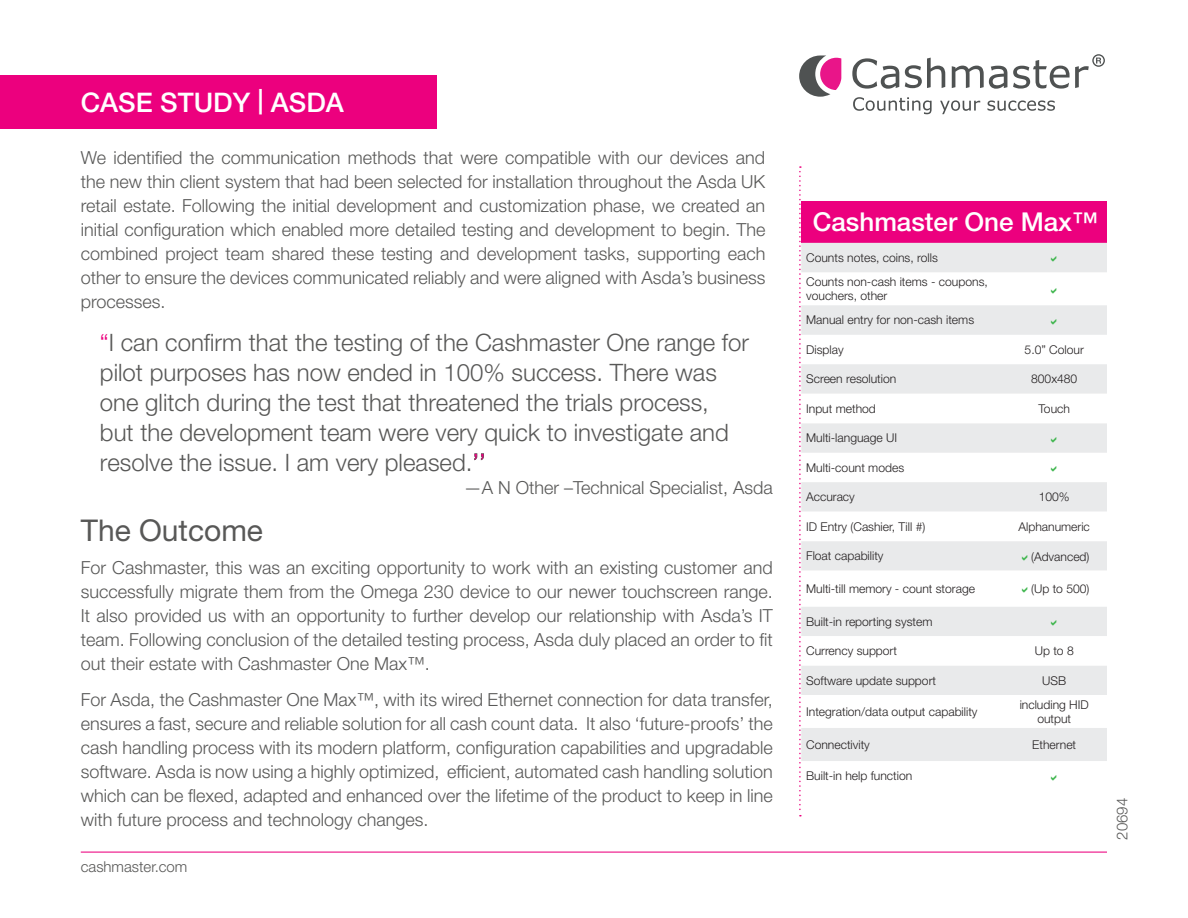
<style>
.page{position:relative;width:1188px;height:918px;background:#fff}
.page>*{position:absolute;margin:0;border:0;box-sizing:border-box;transform-origin:0 0}
.A_head{font:30px "Helvetica Neue LT Pro";color:#585857}
.A_head-2{font:500 27px "Helvetica Neue LT Pro";color:#fff}
.header_text{font:500 25.95px "Helvetica Neue LT Pro";color:#fff}
.A_head-3{font:300 24px/30px "Helvetica Neue LT Pro";color:#585857}
.body{font:300 18px/24px "Helvetica Neue LT Pro";color:#585857;text-align:justify}
.Attribution{font:300 18px "Helvetica Neue LT Pro";color:#585857}
.A_head-4{font:300 15px "Helvetica Neue LT Pro";color:#585857}
.t1{font:300 13.5px "Helvetica Neue LT Pro";color:#585857}
.cell_text{font:300 12.15px/14.5px "Helvetica Neue LT Pro";color:#231f20}
.s1{font-size:25.5px}
.s2{color:#ec007e}
</style>
<div class="page">
<svg style="left:799px;top:55px;width:42px;height:42px"></svg>
<svg style="left:853px;top:97px;width:202px;height:17px"></svg>
<svg style="left:852px;top:54px;width:253px;height:35px"></svg>
<hr style="left:81px;top:852px;width:1026px;height:1px;background:#ec007e">
<div style="left:0;top:75px;width:437px;height:54px;background:#ec007e"></div>
<svg style="left:799px;top:166px;width:308px;height:650px"></svg>
<p class="A_head-2" style="left:81px;top:86px;width:265px">CASE STUDY <span class="s1">|</span> ASDA</p>
<p class="body" style="left:81px;top:145px;width:686px">We identified the communication methods that were compatible with our devices and the new thin client system that had been selected for installation throughout the Asda UK retail estate. Following the initial development and customization phase, we created an initial configuration which enabled more detailed testing and development to begin. The combined project team shared these testing and development tasks, supporting each other to ensure the devices communicated reliably and were aligned with Asda’s business processes.</p>
<p class="A_head-3" style="left:100px;top:327px;width:651px"><span class="s2">“</span>I can confirm that the testing of the Cashmaster One range for pilot purposes has now ended in 100% success. There was one glitch during the test that threatened the trials process,<br>but the development team were very quick to investigate and resolve the issue. I am very pleased.’’</p>
<p class="Attribution" style="left:464px;top:476px;width:311px">—A N Other –Technical Specialist, Asda</p>
<p class="A_head" style="left:81px;top:512px;width:184px">The Outcome</p>
<p class="body" style="left:81px;top:555px;width:694px">For Cashmaster, this was an exciting opportunity to work with an existing customer and successfully migrate them from the Omega 230 device to our newer touchscreen range.<br>It also provided us with an opportunity to further develop our relationship with Asda’s IT team. Following conclusion of the detailed testing process, Asda duly placed an order to fit out their estate with Cashmaster One Max™.</p>
<p class="body" style="left:81px;top:687px;width:694px">For Asda, the Cashmaster One Max™, with its wired Ethernet connection for data transfer, ensures a fast, secure and reliable solution for all cash count data. It also ‘future-proofs’ the cash handling process with its modern platform, configuration capabilities and upgradable software. Asda is now using a highly optimized, efficient, automated cash handling solution which can be flexed, adapted and enhanced over the lifetime of the product to keep in line with future process and technology changes.</p>
<p class="A_head-4" style="left:81px;top:857px;width:108px">cashmaster.com</p>
<p class="t1" style="left:81px;top:860px;width:98px">cashmaster.com</p>
<p class="header_text" style="left:813px;top:206px;width:287px">Cashmaster One Max™</p>
<p class="cell_text" style="left:806px;top:250px;width:133px">Counts notes, coins, rolls</p>
<p class="cell_text" style="left:806px;top:274px;width:183px">Counts non-cash items - coupons, vouchers, other</p>
<p class="cell_text" style="left:806px;top:313px;width:170px">Manual entry for non-cash items</p>
<p class="cell_text" style="left:806px;top:342px;width:39px">Display</p>
<p class="cell_text" style="left:1025px;top:342px;width:61px">5.0” Colour</p>
<p class="cell_text" style="left:806px;top:371px;width:92px">Screen resolution</p>
<p class="cell_text" style="left:1031px;top:371px;width:48px">800x480</p>
<p class="cell_text" style="left:806px;top:401px;width:71px">Input method</p>
<p class="cell_text" style="left:1039px;top:401px;width:33px">Touch</p>
<p class="cell_text" style="left:806px;top:430px;width:93px">Multi-language UI</p>
<p class="cell_text" style="left:806px;top:460px;width:100px">Multi-count modes</p>
<p class="cell_text" style="left:806px;top:489px;width:50px">Accuracy</p>
<p class="cell_text" style="left:1039px;top:489px;width:32px">100%</p>
<p class="cell_text" style="left:806px;top:519px;width:121px">ID Entry (Cashier, Till #)</p>
<p class="cell_text" style="left:1019px;top:519px;width:73px">Alphanumeric</p>
<p class="cell_text" style="left:806px;top:548px;width:79px">Float capability</p>
<p class="cell_text" style="left:1031px;top:549px;width:60px">(Advanced)</p>
<p class="cell_text" style="left:806px;top:581px;width:170px">Multi-till memory - count storage</p>
<p class="cell_text" style="left:1031px;top:582px;width:60px">(Up to 500)</p>
<p class="cell_text" style="left:806px;top:614px;width:128px">Built-in reporting system</p>
<p class="cell_text" style="left:806px;top:643px;width:92px">Currency support</p>
<p class="cell_text" style="left:1035px;top:643px;width:41px">Up to 8</p>
<p class="cell_text" style="left:806px;top:673px;width:131px">Software update support</p>
<p class="cell_text" style="left:1042px;top:673px;width:26px">USB</p>
<p class="cell_text" style="left:806px;top:704px;width:173px">Integration/data output capability</p>
<p class="cell_text" style="left:1020px;top:697px;width:71px;text-align:center">including HID output</p>
<p class="cell_text" style="left:806px;top:737px;width:65px">Connectivity</p>
<p class="cell_text" style="left:1032px;top:737px;width:45px">Ethernet</p>
<p class="cell_text" style="left:806px;top:768px;width:108px">Built-in help function</p>
<p class="A_head-4" style="left:1113px;top:840px;width:43px;rotate:-90deg">20694</p>
</div>
